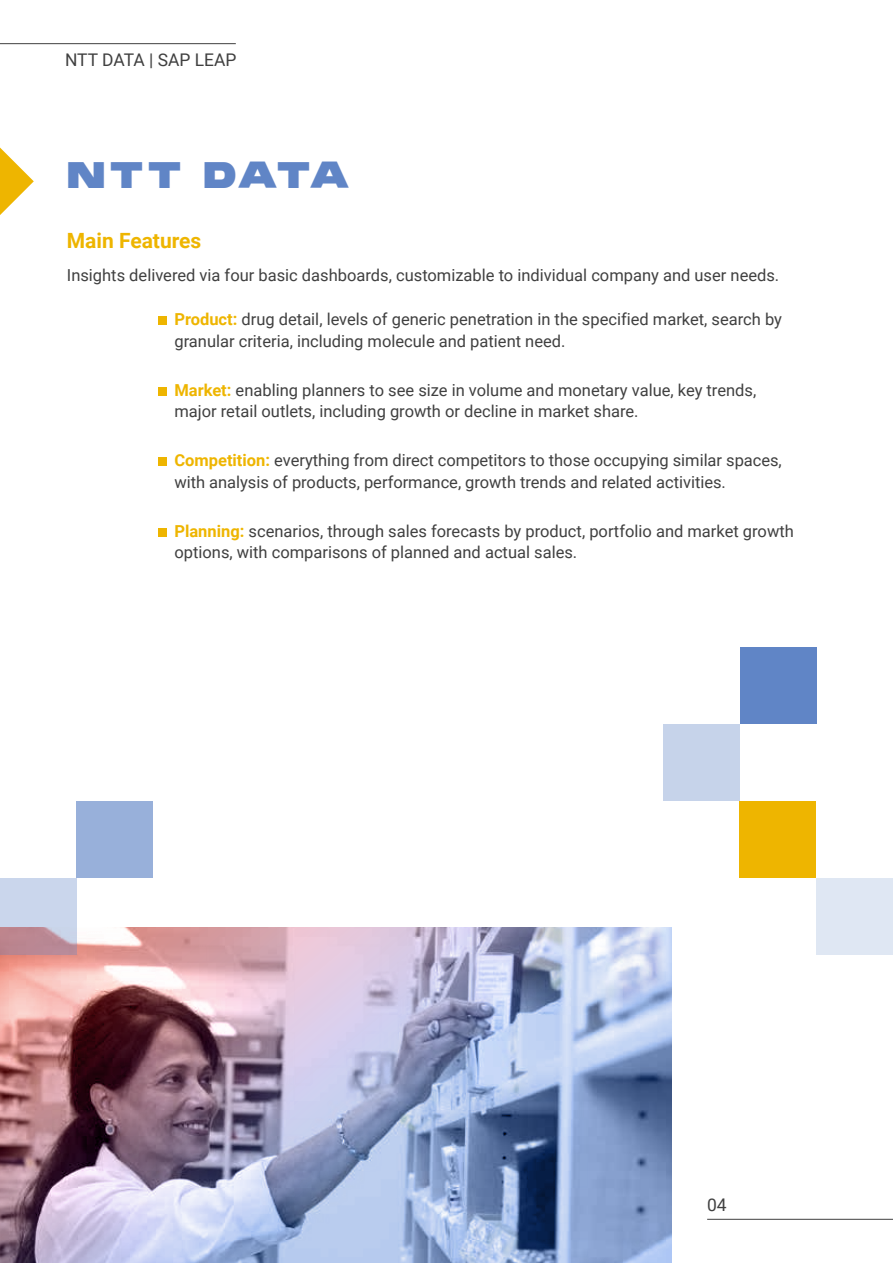
<style>
.page{position:relative;width:893px;height:1263px;background:#fff}
.page>*{position:absolute;margin:0;border:0;box-sizing:border-box;transform-origin:0 0}
.t1{font:800 36px "Monument Extended";letter-spacing:-.005em;color:#6085c6}
.t2{font:700 21px "Roboto";color:#eeb500}
.t3{font:17.4px "Roboto";color:#404040}
.t4{font:16.5px/21.8px "Roboto";color:#404040}
.s1{font-weight:700;color:#eeb500}
</style>
<div class="page">
<div style="left:158px;top:317px;width:8px;height:8px;background:#eeb500"></div>
<div style="left:158px;top:387px;width:8px;height:8px;background:#eeb500"></div>
<div style="left:158px;top:458px;width:8px;height:8px;background:#eeb500"></div>
<div style="left:158px;top:528px;width:8px;height:8px;background:#eeb500"></div>
<div style="left:740px;top:801px;width:76px;height:77px;background:#eeb500"></div>
<div style="left:816px;top:878px;width:77px;height:76px;background:#dfe7f3"></div>
<div style="left:740px;top:647px;width:76px;height:77px;background:#6085c6"></div>
<div style="left:663px;top:724px;width:77px;height:76px;background:#c6d3ea"></div>
<hr style="left:707px;top:1219px;width:186px;height:1px;background:#404040">
<hr style="left:0;top:43px;width:236px;height:1px;background:#404040">
<svg style="left:0;top:148px;width:34px;height:67px"></svg>
<img style="left:0;top:928px;width:672px;height:335px">
<svg style="left:0;top:878px;width:76px;height:76px;background:#c5bdd0"></svg>
<div style="left:76px;top:801px;width:77px;height:77px;background:#98b0da"></div>
<p class="t3" style="left:65px;top:48px;width:173px">NTT DATA | SAP LEAP</p>
<h1 class="t1" style="left:67px;top:150px;width:285px">NTT DATA</h1>
<p class="t2" style="left:67px;top:226px;width:136px">Main Features</p>
<p class="t4" style="left:67px;top:264px;width:714px">Insights delivered via four basic dashboards, customizable to individual company and user needs.</p>
<p class="t4" style="left:174px;top:308px;width:609px"><span class="s1">Product:</span> drug detail, levels of generic penetration in the specified market, search by granular criteria, including molecule and patient need.</p>
<p class="t4" style="left:174px;top:378px;width:583px"><span class="s1">Market:</span> enabling planners to see size in volume and monetary value, key trends, major retail outlets, including growth or decline in market share.</p>
<p class="t4" style="left:174px;top:449px;width:609px"><span class="s1">Competition:</span> everything from direct competitors to those occupying similar spaces, with analysis of products, performance, growth trends and related activities.</p>
<p class="t4" style="left:174px;top:519px;width:621px"><span class="s1">Planning:</span> scenarios, through sales forecasts by product, portfolio and market growth options, with comparisons of planned and actual sales.</p>
<p class="t3" style="left:707px;top:1193px;width:21px">04</p>
</div>
